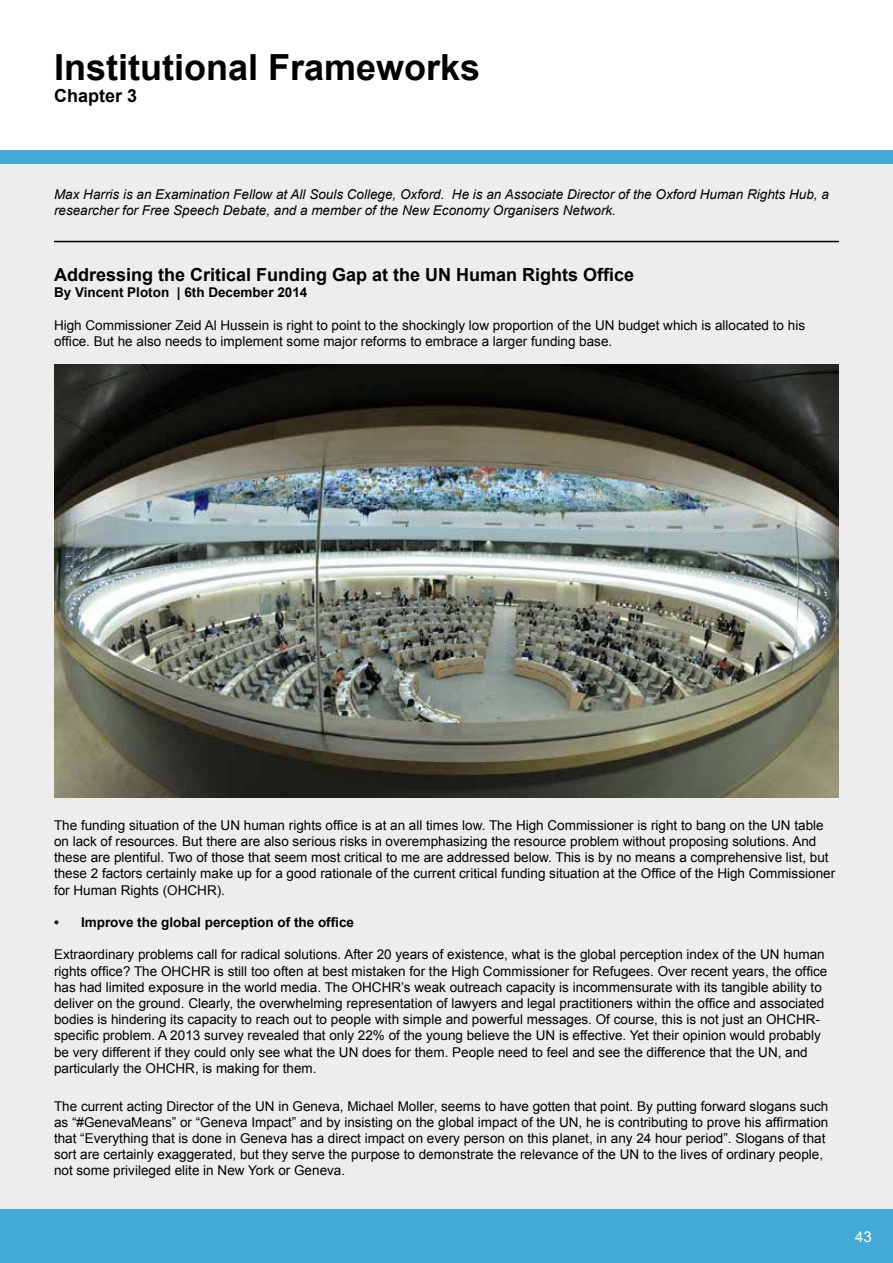
<style>
.page{position:relative;width:893px;height:1263px;background:#fff}
.page>*{position:absolute;margin:0;border:0;box-sizing:border-box;transform-origin:0 0}
.t1{font:700 36px "Arial";color:#000}
.t2{font:700 18px "Arial";color:#000}
.t3{font:15px "Arial";color:#fff}
.t4{font:13.5px/16.2px "Arial";color:#000}
.t5{font:italic 13.5px/16.2px "Arial";color:#000}
.t6{font:700 13.5px "Arial";color:#000}
</style>
<div class="page">
<div style="left:0;top:151px;width:893px;height:1112px;background:#ededee"></div>
<div style="left:0;top:1210px;width:893px;height:53px;background:#43a9d7"></div>
<div style="left:0;top:151px;width:893px;height:13px;background:#43a9d7"></div>
<img style="left:54px;top:365px;width:785px;height:432px">
<hr style="left:54px;top:241px;width:785px;height:1px;background:#000">
<h1 class="t1" style="left:54px;top:44px;width:428px">Institutional Frameworks</h1>
<h2 class="t2" style="left:54px;top:83px;width:85px">Chapter 3</h2>
<p class="t5" style="left:54px;top:186px;width:776px">Max Harris is an Examination Fellow at All Souls College, Oxford. He is an Associate Director of the Oxford Human Rights Hub, a researcher for Free Speech Debate, and a member of the New Economy Organisers Network.</p>
<h2 class="t2" style="left:54px;top:263px;width:582px">Addressing the Critical Funding Gap at the UN Human Rights Office</h2>
<p class="t6" style="left:54px;top:283px;width:255px">By Vincent Ploton | 6th December 2014</p>
<p class="t4" style="left:54px;top:317px;width:753px">High Commissioner Zeid Al Hussein is right to point to the shockingly low proportion of the UN budget which is allocated to his office. But he also needs to implement some major reforms to embrace a larger funding base.</p>
<p class="t4" style="left:54px;top:817px;width:783px">The funding situation of the UN human rights office is at an all times low. The High Commissioner is right to bang on the UN table on lack of resources. But there are also serious risks in overemphasizing the resource problem without proposing solutions. And these are plentiful. Two of those that seem most critical to me are addressed below. This is by no means a comprehensive list, but these 2 factors certainly make up for a good rationale of the current critical funding situation at the Office of the High Commissioner for Human Rights (OHCHR).</p>
<p class="t6" style="left:54px;top:913px;width:302px">• Improve the global perception of the office</p>
<p class="t4" style="left:54px;top:947px;width:775px">Extraordinary problems call for radical solutions. After 20 years of existence, what is the global perception index of the UN human rights office? The OHCHR is still too often at best mistaken for the High Commissioner for Refugees. Over recent years, the office has had limited exposure in the world media. The OHCHR’s weak outreach capacity is incommensurate with its tangible ability to deliver on the ground. Clearly, the overwhelming representation of lawyers and legal practitioners within the office and associated bodies is hindering its capacity to reach out to people with simple and powerful messages. Of course, this is not just an OHCHR&shy;specific problem. A 2013 survey revealed that only 22% of the young believe the UN is effective. Yet their opinion would probably be very different if they could only see what the UN does for them. People need to feel and see the difference that the UN, and particularly the OHCHR, is making for them.</p>
<p class="t4" style="left:54px;top:1098px;width:776px">The current acting Director of the UN in Geneva, Michael Moller, seems to have gotten that point. By putting forward slogans such as “#GenevaMeans” or “Geneva Impact” and by insisting on the global impact of the UN, he is contributing to prove his affirmation that “Everything that is done in Geneva has a direct impact on every person on this planet, in any 24 hour period”. Slogans of that sort are certainly exaggerated, but they serve the purpose to demonstrate the relevance of the UN to the lives of ordinary people, not some privileged elite in New York or Geneva.</p>
<p class="t3" style="left:855px;top:1226px;width:18px">43</p>
</div>
